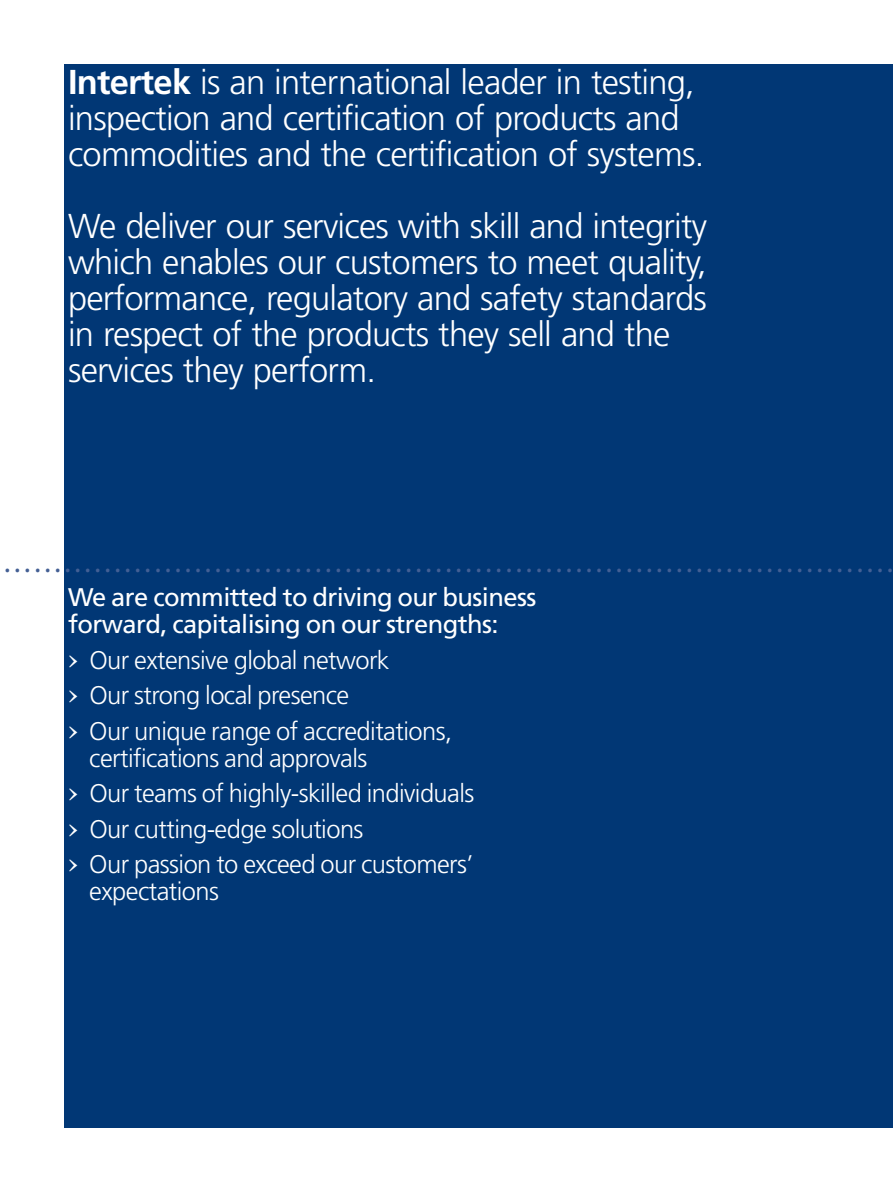
<style>
.page{position:relative;width:893px;height:1190px;background:#fff}
.page>*{position:absolute;margin:0;border:0;box-sizing:border-box;transform-origin:0 0}
.t1{font:300 34.5px/36px "Frutiger";letter-spacing:-.02em;color:#fff}
.t2{font:30px "Myriad";color:#435f94}
.t3{font:300 25.5px/35.5px "Frutiger";letter-spacing:-.02em;color:#fff}
.t4{font:25.5px/27px "Frutiger";letter-spacing:-.02em;color:#fff}
.s1{font-weight:700}
.s2{font-family:"Mercury";font-weight:400}
</style>
<div class="page">
<div style="left:64px;top:64px;width:828px;height:1063px;background:#013775"></div>
<p class="t1" style="left:68px;top:67px;width:637px"><span class="s1">Intertek</span> is an international leader in testing, inspection and certification of products and commodities and the certification of systems.</p>
<p class="t1" style="left:68px;top:211px;width:640px">We deliver our services with skill and integrity which enables our customers to meet quality, performance, regulatory and safety standards in respect of the products they sell and the services they perform.</p>
<p class="t2" style="left:4px;top:551px;width:890px">.........................................................................................</p>
<p class="t4" style="left:68px;top:586px;width:469px">We are committed to driving our business forward, capitalising on our strengths:</p>
<p class="t3" style="left:68px;top:644px;width:385px"><span class="s2">&gt;</span> Our extensive global network<br><span class="s2">&gt;</span> Our strong local presence<br><span class="s2">&gt;</span> Our unique range of accreditations,</p>
<p class="t3" style="left:68px;top:742px;width:408px;text-indent:21px">certifications and approvals<br><span class="s2">&gt;</span> Our teams of highly-skilled individuals <span class="s2">&gt;</span> Our cutting-edge solutions<br><span class="s2">&gt;</span> Our passion to exceed our customers’</p>
<p class="t3" style="left:89px;top:875px;width:131px">expectations</p>
</div>
